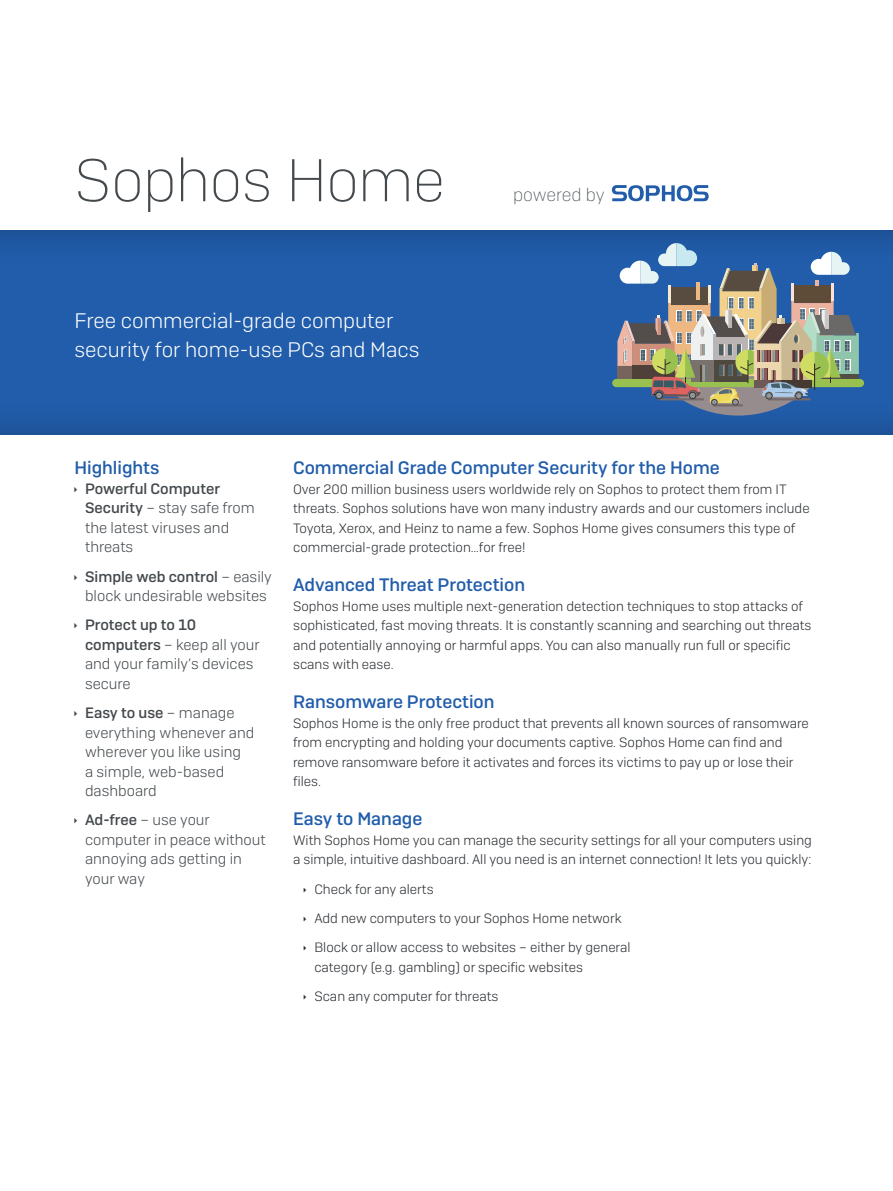
<style>
.page{position:relative;width:893px;height:1191px;background:#fff}
.page>*{position:absolute;margin:0;border:0;box-sizing:border-box;transform-origin:0 0}
.t1{font:60px "Camber Ul";letter-spacing:-.015em;color:#43494d}
.t2{font:21px/29.2px "Camber Lg";color:#fff}
.t3{font:500 18px "Camber";color:#215dab}
.t4{font:18px "Camber Ul";letter-spacing:-.01em;color:#43494d}
.t5{font:15px/19.5px "Camber Lg";color:#43494d}
.t6{font:500 15px "Camber";color:#43494d}
.t7{font:13.5px/19.5px "Camber Lg";color:#282c31}
.s1{font-family:"Camber";font-weight:500}
.s2{font-family:"Camber Lg";font-weight:400}
</style>
<div class="page">
<div style="left:0;top:229px;width:893px;height:207px;background:#231f20;opacity:.3"></div>
<div style="left:612px;top:379px;width:252px;height:8px;background:#99c14f;border-radius:4px"></div>
<svg style="left:617px;top:243px;width:242px;height:172px;background:#768791"></svg>
<svg style="left:612px;top:185px;width:97px;height:16px"></svg>
<h1 class="t1" style="left:74px;top:145px;width:372px">Sophos Home</h1>
<h2 class="t2" style="left:74px;top:306px;width:347px">Free commercial-grade computer security for home-use PCs and Macs</h2>
<h3 class="t4" style="left:513px;top:184px;width:93px">powered by</h3>
<h3 class="t3" style="left:74px;top:457px;width:87px">Highlights</h3>
<p class="t6" style="left:85px;top:479px;width:137px">Powerful Computer</p>
<p class="t5" style="left:85px;top:498px;width:171px"><span class="s1">Security</span> – stay safe from the latest viruses and threats</p>
<p class="t6" style="left:85px;top:567px;width:188px">Simple web control <span class="s2">– easily</span></p>
<p class="t5" style="left:85px;top:586px;width:183px">block undesirable websites</p>
<p class="t6" style="left:85px;top:616px;width:113px">Protect up to 10</p>
<p class="t5" style="left:85px;top:634px;width:176px"><span class="s1">computers</span> – keep all your and your family’s devices secure</p>
<p class="t6" style="left:85px;top:704px;width:151px">Easy to use <span class="s2">– manage</span></p>
<p class="t5" style="left:85px;top:722px;width:171px">everything whenever and wherever you like using<br>a simple, web-based dashboard</p>
<p class="t5" style="left:85px;top:810px;width:182px"><span class="s1">Ad-free</span> – use your computer in peace without annoying ads getting in your way</p>
<h3 class="t3" style="left:293px;top:457px;width:428px">Commercial Grade Computer Security for the Home</h3>
<p class="t7" style="left:293px;top:479px;width:518px">Over 200 million business users worldwide rely on Sophos to protect them from IT threats. Sophos solutions have won many industry awards and our customers include Toyota, Xerox, and Heinz to name a few. Sophos Home gives consumers this type of commercial-grade protection…for free!</p>
<h3 class="t3" style="left:293px;top:574px;width:234px">Advanced Threat Protection</h3>
<p class="t7" style="left:293px;top:596px;width:520px">Sophos Home uses multiple next-generation detection techniques to stop attacks of sophisticated, fast moving threats. It is constantly scanning and searching out threats and potentially annoying or harmful apps. You can also manually run full or specific scans with ease.</p>
<h3 class="t3" style="left:293px;top:691px;width:203px">Ransomware Protection</h3>
<p class="t7" style="left:293px;top:713px;width:517px">Sophos Home is the only free product that prevents all known sources of ransomware from encrypting and holding your documents captive. Sophos Home can find and remove ransomware before it activates and forces its victims to pay up or lose their files.</p>
<h3 class="t3" style="left:293px;top:808px;width:131px">Easy to Manage</h3>
<p class="t7" style="left:293px;top:830px;width:520px">With Sophos Home you can manage the security settings for all your computers using a simple, intuitive dashboard. All you need is an internet connection! It lets you quickly:</p>
<p class="t7" style="left:314px;top:874px;width:318px;line-height:29.2px">Check for any alerts<br>Add new computers to your Sophos Home network<br>Block or allow access to websites – either by general</p>
<p class="t7" style="left:314px;top:952px;width:270px;line-height:29.2px">category (e.g. gambling) or specific websites<br>Scan any computer for threats</p>
</div>
